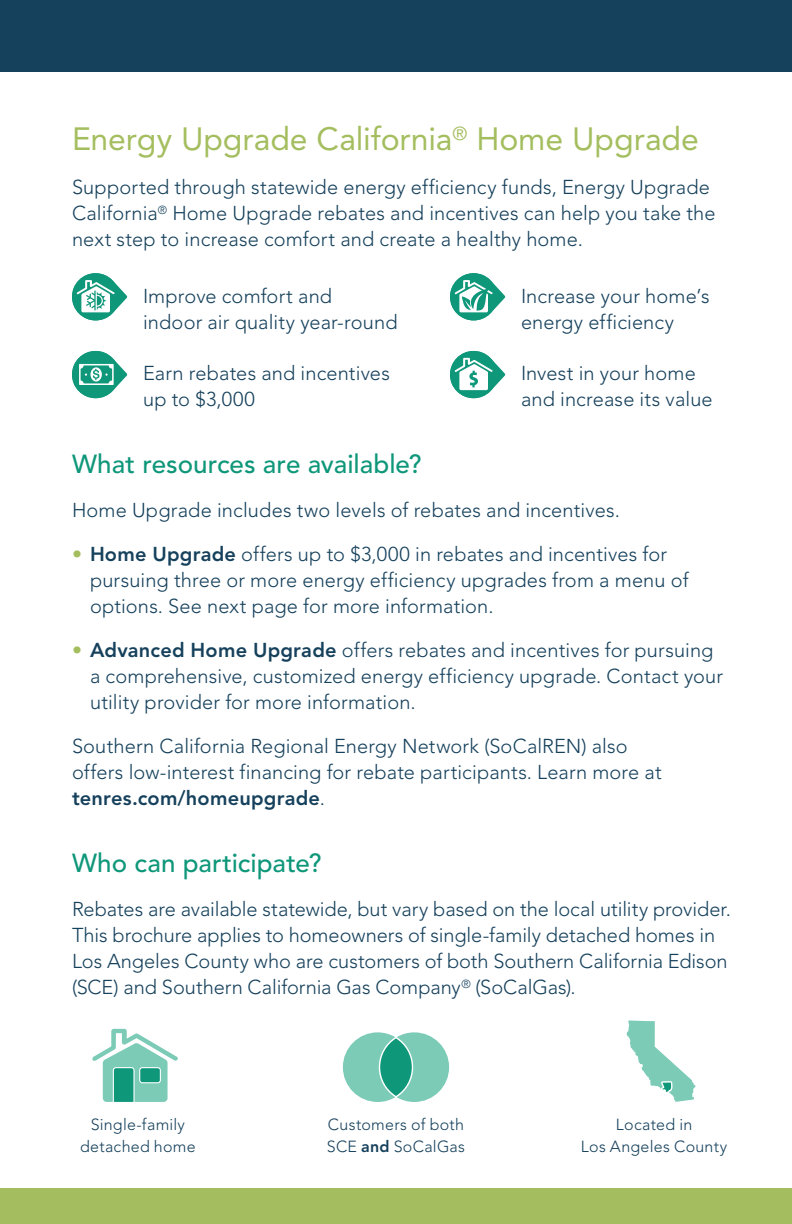
<style>
.page{position:relative;width:792px;height:1224px;background:#fff}
.page>*{position:absolute;margin:0;border:0;box-sizing:border-box;transform-origin:0 0}
.S1{font:32px "Avenir LT Std";color:#a4be5f}
.S2{font:500 26px "Avenir LT Std";color:#0f977a}
.Body{font:300 20px/26px "Avenir LT Std";letter-spacing:.005em;color:#16415c}
.body_small_centered{font:300 16px/22px "Avenir LT Std";letter-spacing:.015em;color:#16415c;text-align:center}
.s1{color:#a4be5f}
.s2{font-weight:800}
</style>
<div class="page">
<svg style="left:626px;top:1020px;width:70px;height:82px"></svg>
<svg style="left:343px;top:1032px;width:106px;height:70px"></svg>
<svg style="left:92px;top:1029px;width:86px;height:73px"></svg>
<div style="left:0;top:1188px;width:792px;height:36px;background:#a4be5f"></div>
<div style="left:0;top:0;width:792px;height:72px;background:#16415c"></div>
<svg style="left:72px;top:273px;width:55px;height:47px"></svg>
<svg style="left:450px;top:273px;width:55px;height:47px"></svg>
<svg style="left:72px;top:351px;width:55px;height:47px"></svg>
<svg style="left:450px;top:351px;width:55px;height:47px"></svg>
<p class="S1" style="left:72px;top:120px;width:628px">Energy Upgrade California<sup>®</sup> Home Upgrade</p>
<p class="Body" style="left:72px;top:174px;width:645px">Supported through statewide energy efficiency funds, Energy Upgrade<br>California<sup>®</sup> Home Upgrade rebates and incentives can help you take the next step to increase comfort and create a healthy home.</p>
<p class="Body" style="left:143px;top:283px;width:256px">Improve comfort and<br>indoor air quality year-round</p>
<p class="Body" style="left:521px;top:283px;width:190px">Increase your home’s energy efficiency</p>
<p class="Body" style="left:143px;top:361px;width:248px">Earn rebates and incentives up to $3,000</p>
<p class="Body" style="left:521px;top:361px;width:193px">Invest in your home and increase its value</p>
<p class="S2" style="left:72px;top:449px;width:351px">What resources are available?</p>
<p class="Body" style="left:72px;top:498px;width:549px">Home Upgrade includes two levels of rebates and incentives.</p>
<p class="Body" style="left:90px;top:542px;width:600px;text-indent:-18px"><span class="s1">•</span> <span class="s2">Home Upgrade</span> offers up to $3,000 in rebates and incentives for pursuing three or more energy efficiency upgrades from a menu of options. See next page for more information.</p>
<p class="Body" style="left:90px;top:638px;width:635px;text-indent:-18px"><span class="s1">•</span> <span class="s2">Advanced Home Upgrade</span> offers rebates and incentives for pursuing a comprehensive, customized energy efficiency upgrade. Contact your utility provider for more information.</p>
<p class="Body" style="left:72px;top:734px;width:591px">Southern California Regional Energy Network (SoCalREN) also offers low-interest financing for rebate participants. Learn more at <span class="s2">tenres.com/homeupgrade</span>.</p>
<p class="S2" style="left:72px;top:848px;width:251px">Who can participate?</p>
<p class="Body" style="left:72px;top:897px;width:660px">Rebates are available statewide, but vary based on the local utility provider.<br>This brochure applies to homeowners of single-family detached homes in Los Angeles County who are customers of both Southern California Edison (SCE) and Southern California Gas Company<sup>®</sup> (SoCalGas).</p>
<p class="body_small_centered" style="left:80px;top:1114px;width:117px">Single-family detached home</p>
<p class="body_small_centered" style="left:581px;top:1114px;width:148px">Located in<br>Los Angeles County</p>
<p class="body_small_centered" style="left:327px;top:1114px;width:140px;text-align:left">Customers of both<br>SCE <span class="s2">and</span> SoCalGas</p>
</div>
